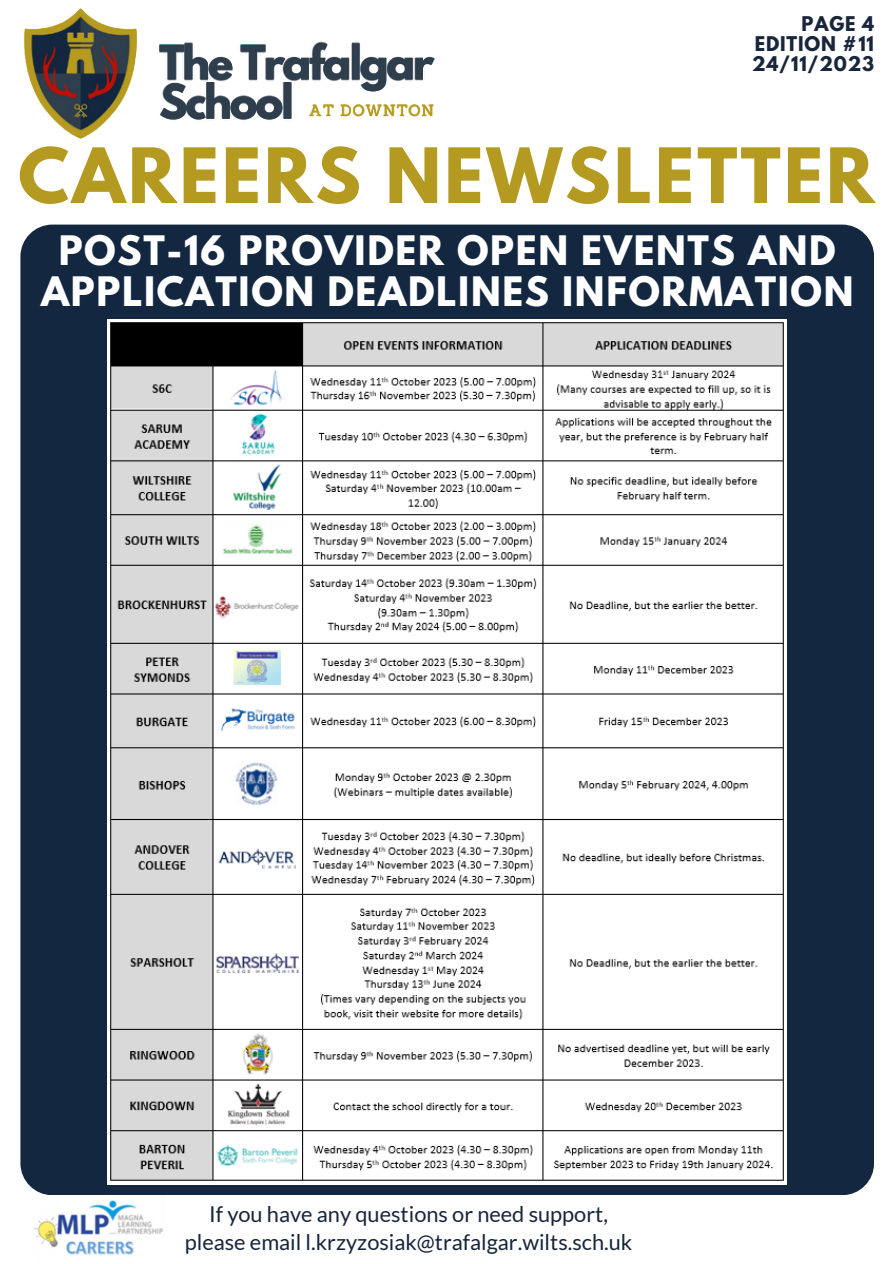
<style>
.page{position:relative;width:893px;height:1264px;background:#fff}
.page>*{position:absolute;margin:0;border:0;box-sizing:border-box;transform-origin:0 0}
.t1{font:700 67.5px "League Spartan";letter-spacing:.045em;color:#b49a21}
.t2{font:700 36px/41.5px "League Spartan";letter-spacing:.045em;color:#fff;text-align:center}
.t3{font:21.75px/28px "Lato";color:#18253b;text-align:center}
.t4{font:700 18px "League Spartan";letter-spacing:.045em;color:#18253b}
</style>
<div class="page">
<img style="left:23px;top:8px;width:412px;height:131px">
<img style="left:34px;top:1190px;width:129px;height:65px">
<div style="left:20px;top:224px;width:854px;height:971px;background:#132840;border-radius:32px"></div>
<img style="left:107px;top:319px;width:679px;height:865px">
<p class="t4" style="left:801px;top:15px;width:74px">PAGE 4</p>
<p class="t4" style="left:754px;top:35px;width:121px">EDITION #11</p>
<p class="t4" style="left:752px;top:55px;width:123px">24/11/2023</p>
<p class="t1" style="left:18px;top:142px;width:857px">CAREERS NEWSLETTER</p>
<p class="t2" style="left:41px;top:234px;width:813px">POST-16 PROVIDER OPEN EVENTS AND<br>APPLICATION DEADLINES INFORMATION</p>
<p class="t3" style="left:185px;top:1199px;width:449px">If you have any questions or need support, please email l.krzyzosiak@trafalgar.wilts.sch.uk</p>
</div>
